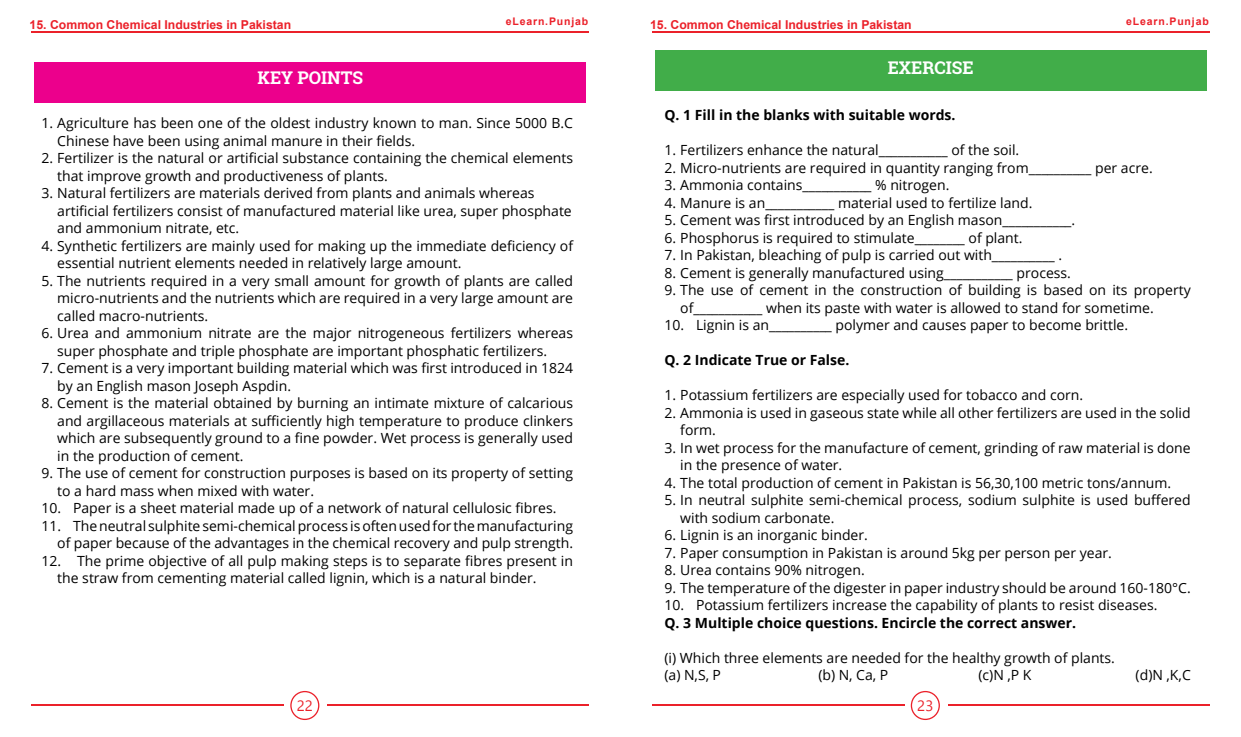
<style>
.page{position:relative;width:1241px;height:737px;background:#fff}
.page>*{position:absolute;margin:0;border:0;box-sizing:border-box;transform-origin:0 0}
.t1{font:700 17.5px "Roboto Slab";color:#fff}
.t2{font:14.88px "Segoe UI";color:#eb212a}
.t3{font:14px/17.5px "Open Sans";color:#000}
.t4{font:700 14px "Open Sans";color:#000}
.t5{font:700 12.25px "Arial";color:#eb212a}
.t6{font:700 10.5px "Arial";letter-spacing:.08em;color:#eb212a}
</style>
<div class="page">
<hr style="left:32px;top:703px;width:252px;height:2px;background:#eb212a">
<hr style="left:652px;top:703px;width:252px;height:2px;background:#eb212a">
<hr style="left:327px;top:703px;width:262px;height:2px;background:#eb212a">
<hr style="left:947px;top:703px;width:262px;height:2px;background:#eb212a">
<svg style="left:290px;top:691px;width:29px;height:29px"></svg>
<div style="left:291px;top:692px;width:27px;height:26px;background:#fff;border-radius:50%"></div>
<svg style="left:910px;top:691px;width:29px;height:29px"></svg>
<div style="left:911px;top:692px;width:27px;height:26px;background:#fff;border-radius:50%"></div>
<hr style="left:32px;top:31px;width:557px;height:2px;background:#eb212a">
<hr style="left:652px;top:31px;width:557px;height:2px;background:#eb212a">
<div style="left:35px;top:62px;width:550px;height:40px;background:#ec008c"></div>
<div style="left:655px;top:50px;width:550px;height:41px;background:#41ad49"></div>
<p class="t6" style="left:505px;top:14px;width:84px">eLearn.Punjab</p>
<p class="t6" style="left:1126px;top:14px;width:84px">eLearn.Punjab</p>
<p class="t5" style="left:30px;top:16px;width:263px">15. Common Chemical Industries in Pakistan</p>
<p class="t5" style="left:650px;top:16px;width:263px">15. Common Chemical Industries in Pakistan</p>
<p class="t1" style="left:257px;top:66px;width:107px">KEY POINTS</p>
<p class="t3" style="left:57px;top:114px;width:517px;text-indent:-16px">1. Agriculture has been one of the oldest industry known to man. Since 5000 B.C<br>Chinese have been using animal manure in their fields.</p>
<p class="t3" style="left:57px;top:149px;width:517px;text-indent:-16px">2. Fertilizer is the natural or artificial substance containing the chemical elements that improve growth and productiveness of plants.</p>
<p class="t3" style="left:57px;top:184px;width:516px;text-indent:-16px">3. Natural fertilizers are materials derived from plants and animals whereas artificial fertilizers consist of manufactured material like urea, super phosphate and ammonium nitrate, etc.</p>
<p class="t3" style="left:57px;top:236px;width:517px;text-indent:-16px">4. Synthetic fertilizers are mainly used for making up the immediate deficiency of essential nutrient elements needed in relatively large amount.</p>
<p class="t3" style="left:57px;top:271px;width:517px;text-align:justify;text-indent:-16px">5. The nutrients required in a very small amount for growth of plants are called micro-nutrients and the nutrients which are required in a very large amount are called macro-nutrients.</p>
<p class="t3" style="left:57px;top:324px;width:517px;text-indent:-16px">6. Urea and ammonium nitrate are the major nitrogeneous fertilizers whereas super phosphate and triple phosphate are important phosphatic fertilizers.</p>
<p class="t3" style="left:57px;top:359px;width:517px;text-indent:-16px">7. Cement is a very important building material which was first introduced in 1824 by an English mason Joseph Aspdin.</p>
<p class="t3" style="left:57px;top:394px;width:517px;text-align:justify;text-indent:-16px">8. Cement is the material obtained by burning an intimate mixture of calcarious and argillaceous materials at sufficiently high temperature to produce clinkers which are subsequently ground to a fine powder. Wet process is generally used in the production of cement.</p>
<p class="t3" style="left:57px;top:464px;width:517px;text-indent:-16px">9. The use of cement for construction purposes is based on its property of setting to a hard mass when mixed with water.</p>
<p class="t3" style="left:41px;top:499px;width:516px">10. Paper is a sheet material made up of a network of natural cellulosic fibres.</p>
<p class="t3" style="left:41px;top:516px;width:533px;text-align:right">11. The neutral sulphite semi-chemical process is often used for the manufacturing of paper because of the advantages in the chemical recovery and pulp strength.</p>
<p class="t3" style="left:57px;top:551px;width:517px;text-indent:-16px">12. The prime objective of all pulp making steps is to separate fibres present in the straw from cementing material called lignin, which is a natural binder.</p>
<p class="t1" style="left:887px;top:55px;width:87px">EXERCISE</p>
<p class="t4" style="left:664px;top:105px;width:292px">Q. 1 Fill in the blanks with suitable words.</p>
<p class="t3" style="left:664px;top:141px;width:356px">1. Fertilizers enhance the natural___________ of the soil.</p>
<p class="t3" style="left:664px;top:158px;width:489px">2. Micro-nutrients are required in quantity ranging from__________ per acre.</p>
<p class="t3" style="left:664px;top:176px;width:286px">3. Ammonia contains___________ % nitrogen.</p>
<p class="t3" style="left:664px;top:193px;width:369px">4. Manure is an___________ material used to fertilize land.</p>
<p class="t3" style="left:664px;top:211px;width:412px">5. Cement was first introduced by an English mason___________.</p>
<p class="t3" style="left:664px;top:228px;width:359px">6. Phosphorus is required to stimulate________ of plant.</p>
<p class="t3" style="left:664px;top:246px;width:399px">7. In Pakistan, bleaching of pulp is carried out with__________ .</p>
<p class="t3" style="left:664px;top:263px;width:408px">8. Cement is generally manufactured using___________ process.</p>
<p class="t3" style="left:680px;top:281px;width:512px;text-indent:-16px">9. The use of cement in the construction of building is based on its property of___________ when its paste with water is allowed to stand for sometime.</p>
<p class="t3" style="left:664px;top:316px;width:465px">10. Lignin is an__________ polymer and causes paper to become brittle.</p>
<p class="t4" style="left:664px;top:350px;width:186px">Q. 2 Indicate True or False.</p>
<p class="t3" style="left:664px;top:386px;width:420px">1. Potassium fertilizers are especially used for tobacco and corn.</p>
<p class="t3" style="left:680px;top:403px;width:512px;text-indent:-16px">2. Ammonia is used in gaseous state while all other fertilizers are used in the solid form.</p>
<p class="t3" style="left:680px;top:438px;width:512px;text-indent:-16px">3. In wet process for the manufacture of cement, grinding of raw material is done in the presence of water.</p>
<p class="t3" style="left:664px;top:473px;width:508px">4. The total production of cement in Pakistan is 56,30,100 metric tons/annum.</p>
<p class="t3" style="left:680px;top:491px;width:512px;text-indent:-16px">5. In neutral sulphite semi-chemical process, sodium sulphite is used buffered with sodium carbonate.</p>
<p class="t3" style="left:664px;top:526px;width:205px">6. Lignin is an inorganic binder.</p>
<p class="t3" style="left:664px;top:543px;width:449px">7. Paper consumption in Pakistan is around 5kg per person per year.</p>
<p class="t3" style="left:664px;top:561px;width:202px">8. Urea contains 90% nitrogen.</p>
<p class="t3" style="left:664px;top:578px;width:527px">9. The temperature of the digester in paper industry should be around 160-180°C.</p>
<p class="t3" style="left:664px;top:596px;width:494px">10. Potassium fertilizers increase the capability of plants to resist diseases.</p>
<p class="t4" style="left:664px;top:613px;width:413px">Q. 3 Multiple choice questions. Encircle the correct answer.</p>
<p class="t3" style="left:664px;top:648px;width:452px">(i) Which three elements are needed for the healthy growth of plants. (a) N,S, P</p>
<p class="t3" style="left:818px;top:666px;width:71px">(b) N, Ca, P</p>
<p class="t3" style="left:978px;top:666px;width:54px">(c)N ,P K</p>
<p class="t3" style="left:1135px;top:666px;width:57px">(d)N ,K,C</p>
<p class="t2" style="left:297px;top:693px;width:18px">22</p>
<p class="t2" style="left:917px;top:693px;width:18px">23</p>
</div>
